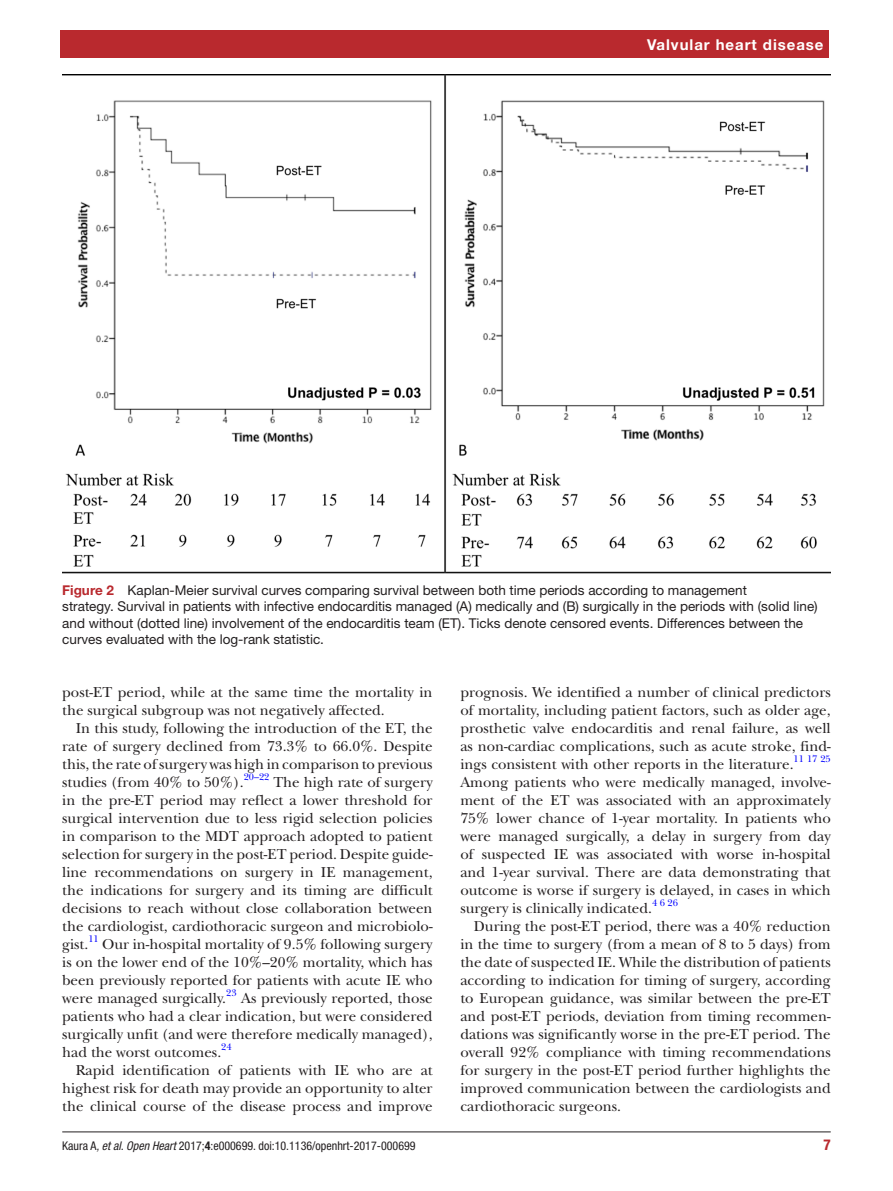
<style>
.page{position:relative;width:893px;height:1191px;background:#fff}
.page>*{position:absolute;margin:0;border:0;box-sizing:border-box;transform-origin:0 0}
.t1{font:15px/18px "New Baskerville";color:#231f20;text-align:justify}
.t2{font:700 15px "Helvetica Neue LT Std";letter-spacing:.065em;color:#fff}
.t3{font:700 condensed 15px "Helvetica Neue LT Std";color:#b9292e}
.t4{font:13.5px/16.2px "Helvetica Neue LT Std";color:#231f20}
.t5{font:condensed 12px "Helvetica Neue LT Std";color:#231f20}
.t6{font:9.9px "New Baskerville";color:#00f}
.s1{font-weight:700;color:#b9292e}
.s2{font-style:italic}
.s3{font-weight:700}
</style>
<div class="page">
<hr style="left:62px;top:1131px;width:769px;height:1px;background:#231f20">
<img style="left:62px;top:74px;width:768px;height:500px">
<div style="left:61px;top:31px;width:768px;height:27px;background:#b9292e"></div>
<p class="t2" style="left:647px;top:35px;width:178px">Valvular heart disease</p>
<p class="t4" style="left:62px;top:582px;width:757px"><span class="s1">Figure 2</span> Kaplan-Meier survival curves comparing survival between both time periods according to management<br>strategy. Survival in patients with infective endocarditis managed (A) medically and (B) surgically in the periods with (solid line) and without (dotted line) involvement of the endocarditis team (ET). Ticks denote censored events. Differences between the curves evaluated with the log-rank statistic.</p>
<p class="t1" style="left:62px;top:683px;width:372px">post-ET period, while at the same time the mortality in the surgical subgroup was not negatively affected.</p>
<p class="t1" style="left:62px;top:719px;width:372px;text-indent:14px">In this study, following the introduction of the ET, the rate of surgery declined from 73.3% to 66.0%. Despite this, the rate of surgery was high in comparison to previous studies (from 40% to 50%).</p>
<p class="t6" style="left:244px;top:771px;width:27px">20–22</p>
<p class="t1" style="left:62px;top:773px;width:372px;text-indent:211px">The high rate of surgery in the pre-ET period may reflect a lower threshold for surgical intervention due to less rigid selection policies in comparison to the MDT approach adopted to patient selection for surgery in the post-ET period. Despite guide&shy;line recommendations on surgery in IE management, the indications for surgery and its timing are difficult decisions to reach without close collaboration between the cardiologist, cardiothoracic surgeon and microbiolo&shy;gist.</p>
<p class="t6" style="left:88px;top:933px;width:12px">11</p>
<p class="t1" style="left:62px;top:935px;width:372px;text-indent:40px">Our in-hospital mortality of 9.5% following surgery is on the lower end of the 10%–20% mortality, which has been previously reported for patients with acute IE who were managed surgically.</p>
<p class="t6" style="left:226px;top:987px;width:12px">23</p>
<p class="t1" style="left:62px;top:989px;width:372px;text-indent:179px">As previously reported, those patients who had a clear indication, but were considered surgically unfit (and were therefore medically managed), had the worst outcomes.</p>
<p class="t6" style="left:221px;top:1041px;width:12px">24</p>
<p class="t1" style="left:62px;top:1061px;width:372px;text-indent:14px">Rapid identification of patients with IE who are at highest risk for death may provide an opportunity to alter the clinical course of the disease process and improve</p>
<p class="t1" style="left:460px;top:683px;width:372px">prognosis. We identified a number of clinical predictors of mortality, including patient factors, such as older age, prosthetic valve endocarditis and renal failure, as well as non-cardiac complications, such as acute stroke, find&shy;ings consistent with other reports in the literature.<sup>11</sup> <sup>17</sup> <sup>25<br></sup>Among patients who were medically managed, involve&shy;ment of the ET was associated with an approximately 75% lower chance of 1-year mortality. In patients who were managed surgically, a delay in surgery from day of suspected IE was associated with worse in-hospital and 1-year survival. There are data demonstrating that outcome is worse if surgery is delayed, in cases in which surgery is clinically indicated.</p>
<p class="t6" style="left:652px;top:897px;width:27px">4 6 26</p>
<p class="t1" style="left:460px;top:917px;width:372px;text-indent:14px">During the post-ET period, there was a 40% reduction in the time to surgery (from a mean of 8 to 5 days) from the date of suspected IE. While the distribution of patients according to indication for timing of surgery, according to European guidance, was similar between the pre-ET and post-ET periods, deviation from timing recommen&shy;dations was significantly worse in the pre-ET period. The overall 92% compliance with timing recommendations for surgery in the post-ET period further highlights the improved communication between the cardiologists and cardiothoracic surgeons.</p>
<p class="t5" style="left:62px;top:1139px;width:355px">Kaura A<span class="s2">, et al. Open Heart</span> 2017;<span class="s3">4</span>:e000699. doi:10.1136/openhrt-2017-000699</p>
<p class="t3" style="left:823px;top:1135px;width:9px">7</p>
</div>
